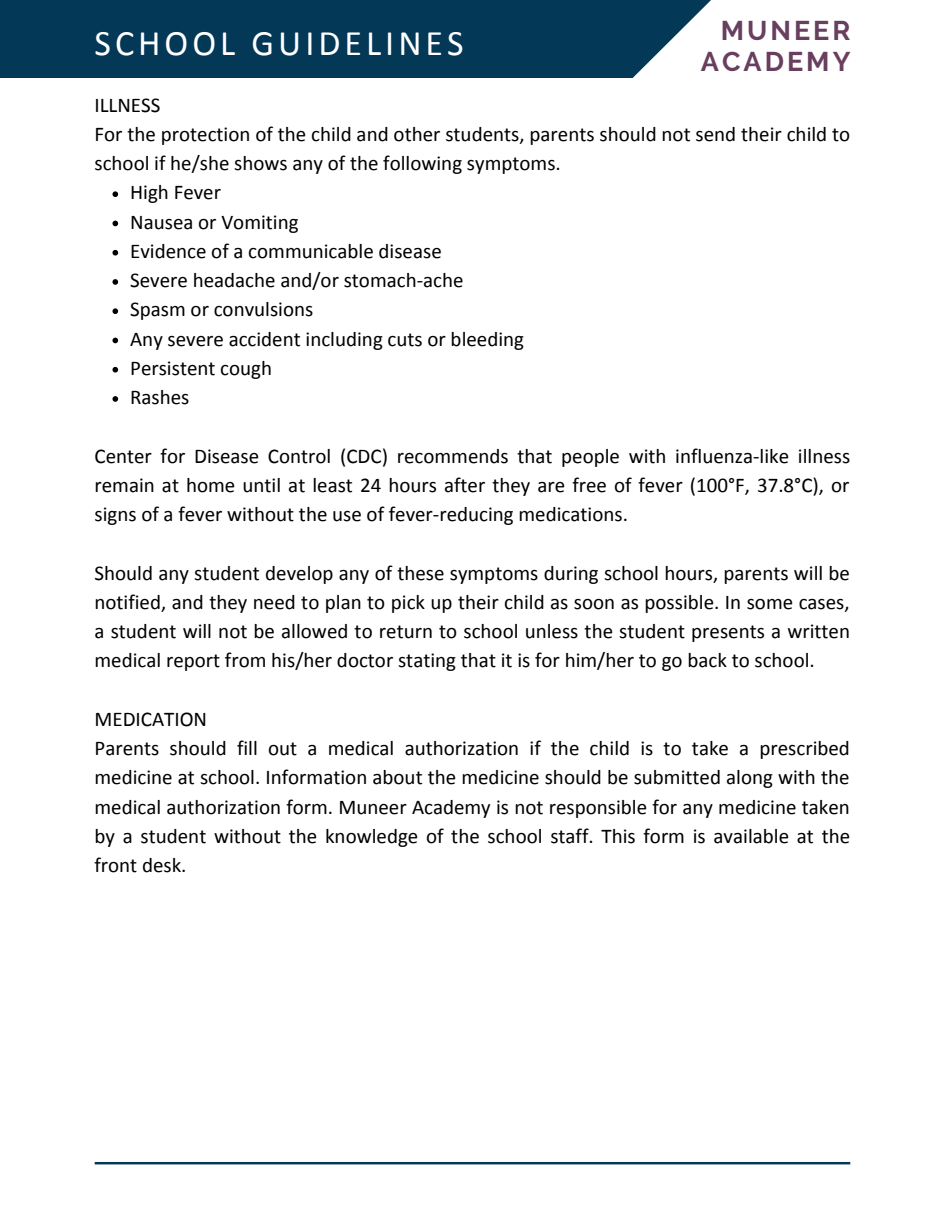
<style>
.page{position:relative;width:945px;height:1215px;background:#fff}
.page>*{position:absolute;margin:0;border:0;box-sizing:border-box;transform-origin:0 0}
.t1{font:36px "Calibri";letter-spacing:.11em;color:#fff}
.t2{font:700 27px/31.5px "Raleway";letter-spacing:.11em;color:#683f5f;text-align:right}
.t3{font:21px/29.2px "Calibri";color:#000}
</style>
<div class="page">
<div style="left:0;top:0;width:711px;height:78px;background:#043857"></div>
<hr style="left:95px;top:1162px;width:755px;height:2px;background:#043857">
<svg style="left:112px;top:191px;width:6px;height:6px"></svg>
<svg style="left:112px;top:221px;width:6px;height:5px"></svg>
<svg style="left:112px;top:250px;width:6px;height:6px"></svg>
<svg style="left:112px;top:279px;width:6px;height:6px"></svg>
<svg style="left:112px;top:308px;width:6px;height:6px"></svg>
<svg style="left:112px;top:338px;width:6px;height:5px"></svg>
<svg style="left:112px;top:367px;width:6px;height:6px"></svg>
<svg style="left:112px;top:396px;width:6px;height:6px"></svg>
<h1 class="t1" style="left:94px;top:28px;width:371px">SCHOOL GUIDELINES</h1>
<p class="t2" style="left:701px;top:14px;width:151px">MUNEER<br>ACADEMY</p>
<p class="t3" style="left:94px;top:92px;width:757px">ILLNESS<br>For the protection of the child and other students, parents should not send their child to school if he/she shows any of the following symptoms.</p>
<p class="t3" style="left:130px;top:179px;width:395px">High Fever<br>Nausea or Vomiting<br>Evidence of a communicable disease<br>Severe headache and/or stomach-ache<br>Spasm or convulsions<br>Any severe accident including cuts or bleeding<br>Persistent cough<br>Rashes</p>
<p class="t3" style="left:94px;top:443px;width:757px;text-align:justify">Center for Disease Control (CDC) recommends that people with influenza-like illness remain at home until at least 24 hours after they are free of fever (100°F, 37.8°C), or signs of a fever without the use of fever-reducing medications.</p>
<p class="t3" style="left:94px;top:560px;width:757px;text-align:justify">Should any student develop any of these symptoms during school hours, parents will be notified, and they need to plan to pick up their child as soon as possible. In some cases, a student will not be allowed to return to school unless the student presents a written medical report from his/her doctor stating that it is for him/her to go back to school.</p>
<p class="t3" style="left:94px;top:706px;width:757px">MEDICATION<br>Parents should fill out a medical authorization if the child is to take a prescribed medicine at school. Information about the medicine should be submitted along with the medical authorization form. Muneer Academy is not responsible for any medicine taken by a student without the knowledge of the school staff. This form is available at the front desk.</p>
</div>
